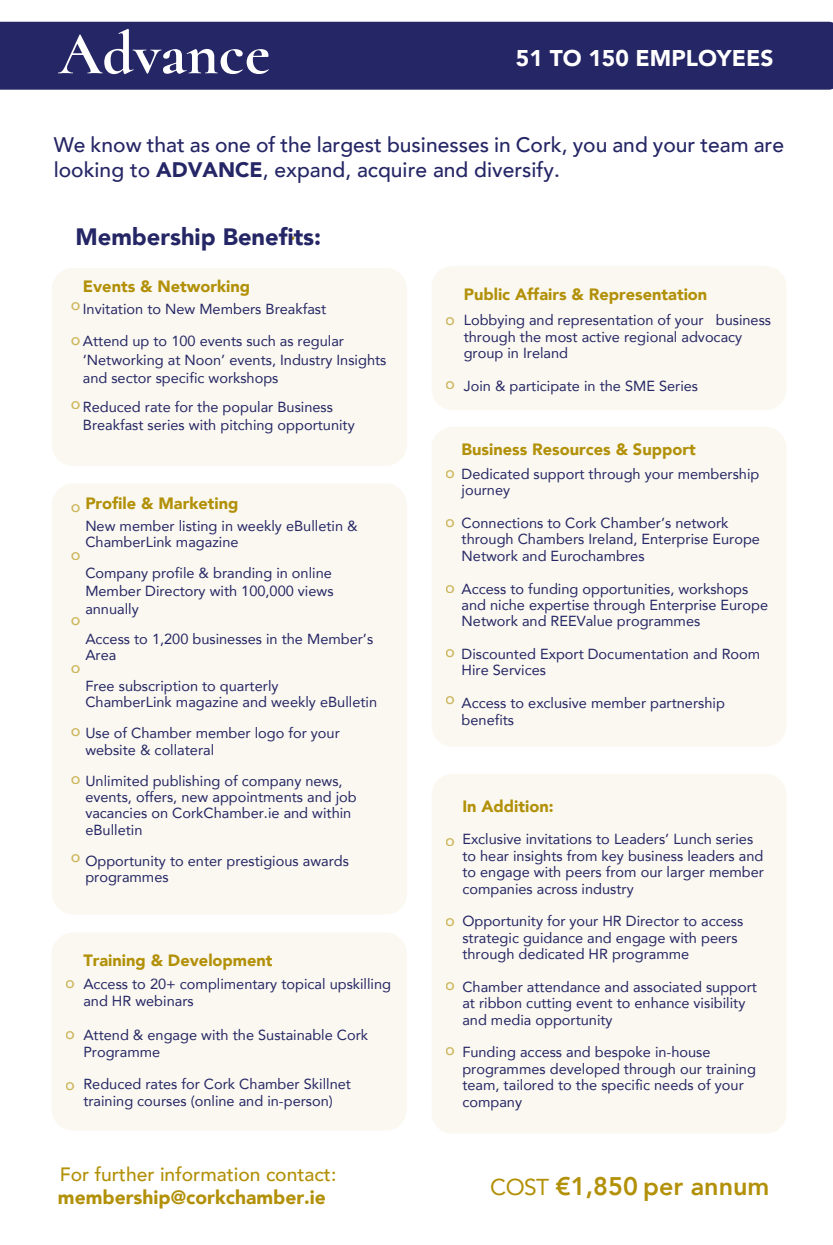
<style>
.page{position:relative;width:833px;height:1245px;background:#fff}
.page>*{position:absolute;margin:0;border:0;box-sizing:border-box;transform-origin:0 0}
.t1{font:700 61.25px "Cormorant";color:#fff}
.t2{font:800 25.38px "Avenir";color:#b29008}
.t3{font:900 23.62px "Avenir";color:#252665}
.t4{font:900 22.75px "Avenir";color:#fff}
.t5{font:500 21px/25.2px "Avenir";color:#252665}
.t6{font:500 19.25px "Avenir";color:#b29008}
.t7{font:900 19.25px "Avenir";color:#b29008}
.t8{font:900 16.45px "Avenir";color:#b29008}
.t9{font:500 16.45px "Avenir";color:#b29008}
.t10{font:14.53px/16.4px "Avenir";color:#252665}
.s1{font-weight:900}
.s2{font-weight:400;font-size:22.93px}
</style>
<div class="page">
<div style="left:431px;top:773px;width:355px;height:360px;background:#faf8f0;border-radius:21px"></div>
<div style="left:0;top:22px;width:832px;height:68px;background:#252665"></div>
<div style="left:431px;top:426px;width:355px;height:320px;background:#faf8f0;border-radius:21px"></div>
<div style="left:431px;top:266px;width:355px;height:144px;background:#faf8f0;border-radius:21px"></div>
<div style="left:52px;top:268px;width:355px;height:198px;background:#faf8f0;border-radius:21px"></div>
<div style="left:52px;top:483px;width:355px;height:431px;background:#faf8f0;border-radius:21px"></div>
<svg style="left:291px;top:236px;width:3px;height:4px"></svg>
<div style="left:52px;top:932px;width:354px;height:198px;background:#faf8f0;border-radius:21px"></div>
<h1 class="t1" style="left:58px;top:16px;width:213px">Advance</h1>
<h3 class="t4" style="left:515px;top:39px;width:259px">51 TO 150 EMPLOYEES</h3>
<h3 class="t5" style="left:54px;top:131px;width:731px">We know that as one of the largest businesses in Cork, you and your team are looking to <span class="s1">ADVANCE</span>, expand, acquire and diversify.</h3>
<h3 class="t3" style="left:75px;top:216px;width:247px">Membership Benefits:</h3>
<p class="t8" style="left:83px;top:272px;width:169px">Events &amp; Networking</p>
<p class="t10" style="left:83px;top:300px;width:245px">Invitation to New Members Breakfast</p>
<p class="t10" style="left:83px;top:332px;width:305px;line-height:18.2px">Attend up to 100 events such as regular ‘Networking at Noon’ events, Industry Insights and sector specific workshops</p>
<p class="t10" style="left:83px;top:397px;width:273px;line-height:18.2px">Reduced rate for the popular Business<br>Breakfast series with pitching opportunity</p>
<p class="t9" style="left:70px;top:290px;width:11px">o</p>
<p class="t9" style="left:70px;top:325px;width:11px">o</p>
<p class="t9" style="left:70px;top:389px;width:11px">o</p>
<p class="t8" style="left:85px;top:489px;width:155px">Profile &amp; Marketing</p>
<p class="t10" style="left:85px;top:517px;width:274px">New member listing in weekly eBulletin &amp;<br>ChamberLink magazine</p>
<p class="t10" style="left:85px;top:563px;width:249px;line-height:18.2px;text-align:justify">Company profile &amp; branding in online Member Directory with 100,000 views annually</p>
<p class="t10" style="left:85px;top:629px;width:289px">Access to 1,200 businesses in the Member’s<br>Area</p>
<p class="t10" style="left:85px;top:677px;width:293px">Free subscription to quarterly<br>ChamberLink magazine and weekly eBulletin</p>
<p class="t10" style="left:85px;top:724px;width:256px">Use of Chamber member logo for your website &amp; collateral</p>
<p class="t10" style="left:85px;top:771px;width:273px">Unlimited publishing of company news, events, offers, new appointments and job vacancies on CorkChamber.ie and within eBulletin</p>
<p class="t10" style="left:85px;top:851px;width:265px">Opportunity to enter prestigious awards programmes</p>
<p class="t9" style="left:70px;top:492px;width:11px">o</p>
<p class="t9" style="left:70px;top:539px;width:11px">o</p>
<p class="t9" style="left:70px;top:605px;width:11px">o</p>
<p class="t9" style="left:70px;top:652px;width:11px">o</p>
<p class="t9" style="left:70px;top:716px;width:11px">o</p>
<p class="t9" style="left:70px;top:763px;width:11px">o</p>
<p class="t9" style="left:70px;top:841px;width:11px">o</p>
<p class="t9" style="left:66px;top:968px;width:11px">o</p>
<p class="t9" style="left:66px;top:1019px;width:11px">o</p>
<p class="t9" style="left:66px;top:1070px;width:11px">o</p>
<p class="t8" style="left:83px;top:945px;width:191px">Training &amp; Development</p>
<p class="t10" style="left:83px;top:975px;width:309px">Access to 20+ complimentary topical upskilling and HR webinars</p>
<p class="t10" style="left:83px;top:1026px;width:286px">Attend &amp; engage with the Sustainable Cork<br>Programme</p>
<p class="t10" style="left:83px;top:1075px;width:269px">Reduced rates for Cork Chamber Skillnet training courses (online and in-person)</p>
<h3 class="t6" style="left:60px;top:1156px;width:278px">For further information contact:</h3>
<h3 class="t7" style="left:58px;top:1180px;width:269px">membership@corkchamber.ie</h3>
<p class="t9" style="left:445px;top:305px;width:11px">o</p>
<p class="t9" style="left:445px;top:369px;width:11px">o</p>
<p class="t8" style="left:463px;top:280px;width:245px">Public Affairs &amp; Representation</p>
<p class="t10" style="left:463px;top:311px;width:309px">Lobbying and representation of your business through the most active regional advocacy group in Ireland</p>
<p class="t10" style="left:463px;top:377px;width:236px">Join &amp; participate in the SME Series</p>
<p class="t8" style="left:461px;top:435px;width:235px">Business Resources &amp; Support</p>
<p class="t10" style="left:461px;top:465px;width:299px">Dedicated support through your membership journey</p>
<p class="t10" style="left:461px;top:514px;width:300px">Connections to Cork Chamber’s network through Chambers Ireland, Enterprise Europe<br>Network and Eurochambres</p>
<p class="t10" style="left:461px;top:580px;width:308px">Access to funding opportunities, workshops and niche expertise through Enterprise Europe<br>Network and REEValue programmes</p>
<p class="t10" style="left:461px;top:645px;width:300px">Discounted Export Documentation and Room<br>Hire Services</p>
<p class="t10" style="left:461px;top:694px;width:265px">Access to exclusive member partnership benefits</p>
<p class="t9" style="left:445px;top:458px;width:11px">o</p>
<p class="t9" style="left:445px;top:507px;width:11px">o</p>
<p class="t9" style="left:445px;top:572px;width:11px">o</p>
<p class="t9" style="left:445px;top:636px;width:11px">o</p>
<p class="t9" style="left:445px;top:684px;width:11px">o</p>
<p class="t8" style="left:462px;top:791px;width:93px">In Addition:</p>
<p class="t10" style="left:462px;top:830px;width:303px">Exclusive invitations to Leaders’ Lunch series to hear insights from key business leaders and to engage with peers from our larger member companies across industry</p>
<p class="t10" style="left:462px;top:912px;width:282px">Opportunity for your HR Director to access strategic guidance and engage with peers through dedicated HR programme</p>
<p class="t10" style="left:462px;top:978px;width:296px">Chamber attendance and associated support at ribbon cutting event to enhance visibility and media opportunity</p>
<p class="t10" style="left:462px;top:1043px;width:295px">Funding access and bespoke in-house programmes developed through our training team, tailored to the specific needs of your company</p>
<p class="t9" style="left:445px;top:825px;width:11px">o</p>
<p class="t9" style="left:445px;top:906px;width:11px">o</p>
<p class="t9" style="left:445px;top:969px;width:11px">o</p>
<p class="t9" style="left:445px;top:1034px;width:11px">o</p>
<h2 class="t2" style="left:490px;top:1165px;width:281px"><span class="s2">COST</span> €1,850 per annum</h2>
</div>
